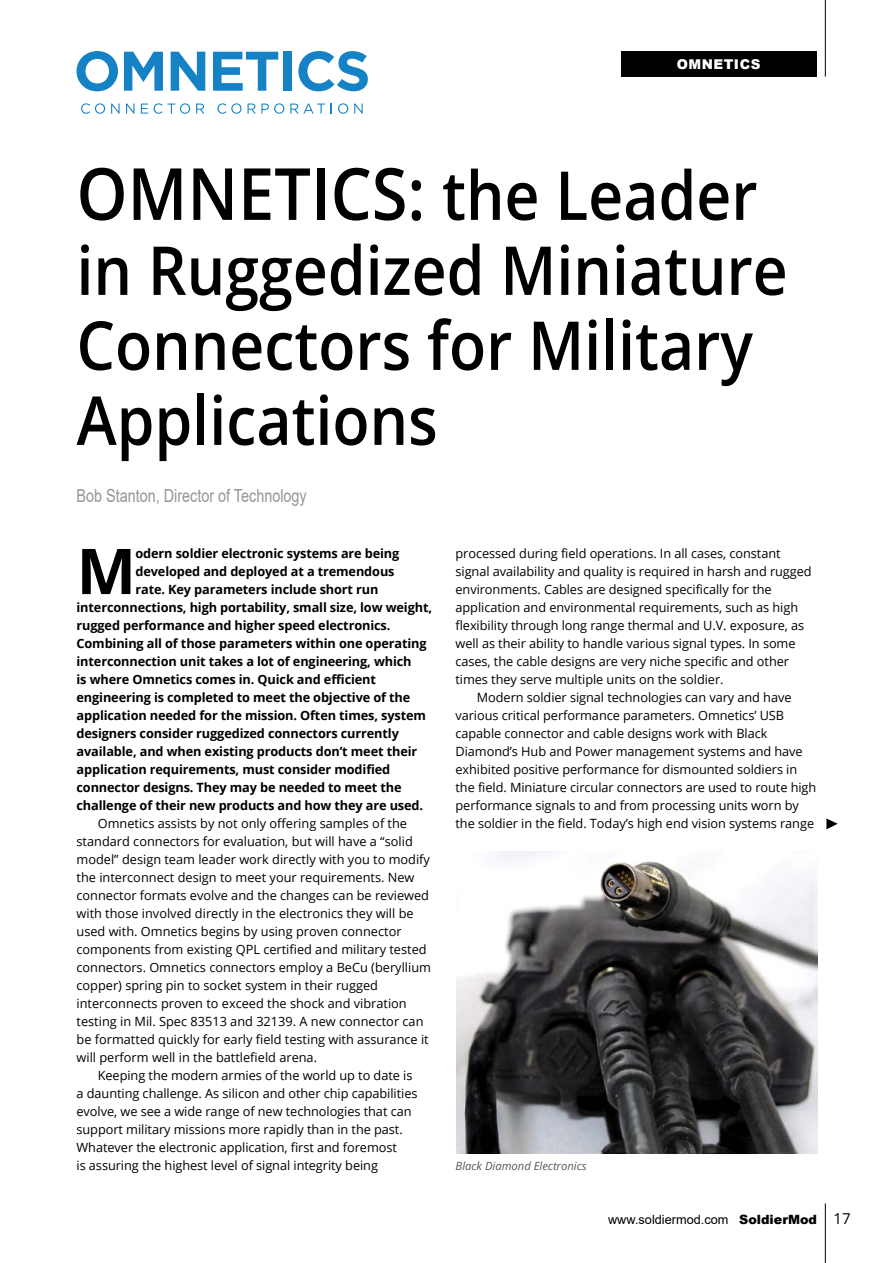
<style>
.page{position:relative;width:893px;height:1263px;background:#fff}
.page>*{position:absolute;margin:0;border:0;box-sizing:border-box;transform-origin:0 0}
.t1{font:600 72px "Open Sans";color:#000;scale:.9 1}
.t2{font:600 67.5px/75px "Open Sans";color:#000;scale:.9 1}
.t3{font:700 63.15px "Open Sans";color:#000}
.t4{font:18px "Arial";color:#939598;scale:.8 1}
.t5{font:900 13.5px "Arial";letter-spacing:.035em;color:#fff}
.t6{font:12.75px/18px "Open Sans";letter-spacing:-.005em;color:#000}
.t7{font:700 12.75px "Open Sans";letter-spacing:-.01em;color:#000}
.t8{font:12.75px "Arial";color:#000}
.t9{font:italic 11.25px "Open Sans";color:#58595b}
.s1{font-size:67.5px}
.s2{font-weight:900}
.s3{font-family:"Open Sans";font-size:15px}
</style>
<div class="page">
<hr style="left:825px;top:0;width:1px;height:77px;background:#000">
<hr style="left:825px;top:1203px;width:1px;height:60px;background:#000">
<svg style="left:77px;top:51px;width:41px;height:40px"></svg>
<svg style="left:124px;top:52px;width:39px;height:39px"></svg>
<svg style="left:171px;top:52px;width:34px;height:39px"></svg>
<svg style="left:213px;top:52px;width:65px;height:39px"></svg>
<div style="left:283px;top:52px;width:9px;height:39px;background:#1582c5"></div>
<svg style="left:298px;top:51px;width:70px;height:40px"></svg>
<svg style="left:81px;top:103px;width:24px;height:11px"></svg>
<svg style="left:111px;top:104px;width:9px;height:10px"></svg>
<svg style="left:126px;top:104px;width:8px;height:10px"></svg>
<svg style="left:141px;top:104px;width:7px;height:10px"></svg>
<svg style="left:154px;top:103px;width:36px;height:11px"></svg>
<svg style="left:196px;top:104px;width:8px;height:10px"></svg>
<svg style="left:217px;top:103px;width:25px;height:11px"></svg>
<svg style="left:248px;top:103px;width:36px;height:11px"></svg>
<svg style="left:290px;top:103px;width:35px;height:11px"></svg>
<svg style="left:338px;top:103px;width:10px;height:11px"></svg>
<svg style="left:354px;top:104px;width:9px;height:10px"></svg>
<div style="left:621px;top:51px;width:195px;height:26px;background:#000"></div>
<img style="left:456px;top:851px;width:361px;height:302px">
<svg style="left:826px;top:818px;width:12px;height:11px"></svg>
<p class="t5" style="left:677px;top:54px;width:85px">OMNETICS</p>
<h1 class="t1" style="left:77px;top:144px;width:758px">OMNETICS: <span class="s1">the Leader</span></h1>
<h2 class="t2" style="left:77px;top:231px;width:792px">in Ruggedized Miniature<br>Connectors for Military<br>Applications</h2>
<h3 class="t4" style="left:77px;top:483px;width:289px">Bob Stanton, Director of Technology</h3>
<h3 class="t3" style="left:77px;top:526px;width:61px">M</h3>
<p class="t7" style="left:135px;top:544px;width:265px">odern soldier electronic systems are being</p>
<p class="t7" style="left:135px;top:562px;width:261px">developed and deployed at a tremendous</p>
<p class="t7" style="left:135px;top:580px;width:244px">rate. Key parameters include short run</p>
<p class="t7" style="left:77px;top:598px;width:357px">interconnections, high portability, small size, low weight,</p>
<p class="t7" style="left:77px;top:616px;width:315px">rugged performance and higher speed electronics.</p>
<p class="t7" style="left:77px;top:634px;width:352px">Combining all of those parameters within one operating</p>
<p class="t7" style="left:77px;top:652px;width:337px">interconnection unit takes a lot of engineering, which</p>
<p class="t7" style="left:77px;top:670px;width:301px">is where Omnetics comes in. Quick and efficient</p>
<p class="t7" style="left:77px;top:688px;width:335px">engineering is completed to meet the objective of the</p>
<p class="t7" style="left:77px;top:706px;width:351px">application needed for the mission. Often times, system</p>
<p class="t7" style="left:77px;top:724px;width:324px">designers consider ruggedized connectors currently</p>
<p class="t7" style="left:77px;top:742px;width:342px">available, and when existing products don’t meet their</p>
<p class="t7" style="left:77px;top:760px;width:315px">application requirements, must consider modified</p>
<p class="t7" style="left:77px;top:778px;width:327px">connector designs. They may be needed to meet the</p>
<p class="t7" style="left:77px;top:796px;width:348px">challenge of their new products and how they are used.</p>
<p class="t6" style="left:77px;top:814px;width:356px;text-indent:21px">Omnetics assists by not only offering samples of the standard connectors for evaluation, but will have a “solid model” design team leader work directly with you to modify the interconnect design to meet your requirements. New connector formats evolve and the changes can be reviewed with those involved directly in the electronics they will be used with. Omnetics begins by using proven connector components from existing QPL certified and military tested connectors. Omnetics connectors employ a BeCu (beryllium copper) spring pin to socket system in their rugged interconnects proven to exceed the shock and vibration testing in Mil. Spec 83513 and 32139. A new connector can be formatted quickly for early field testing with assurance it will perform well in the battlefield arena.</p>
<p class="t6" style="left:77px;top:1066px;width:342px;text-indent:21px">Keeping the modern armies of the world up to date is a daunting challenge. As silicon and other chip capabilities evolve, we see a wide range of new technologies that can support military missions more rapidly than in the past.<br>Whatever the electronic application, first and foremost<br>is assuring the highest level of signal integrity being</p>
<p class="t6" style="left:455px;top:544px;width:327px">processed during field operations. In all cases, constant</p>
<p class="t6" style="left:455px;top:562px;width:358px">signal availability and quality is required in harsh and rugged</p>
<p class="t6" style="left:455px;top:580px;width:318px">environments. Cables are designed specifically for the</p>
<p class="t6" style="left:455px;top:598px;width:344px">application and environmental requirements, such as high</p>
<p class="t6" style="left:455px;top:616px;width:350px">flexibility through long range thermal and U.V. exposure, as</p>
<p class="t6" style="left:455px;top:634px;width:342px">well as their ability to handle various signal types. In some</p>
<p class="t6" style="left:455px;top:652px;width:335px">cases, the cable designs are very niche specific and other</p>
<p class="t6" style="left:455px;top:670px;width:270px">times they serve multiple units on the soldier.</p>
<p class="t6" style="left:477px;top:688px;width:316px">Modern soldier signal technologies can vary and have</p>
<p class="t6" style="left:455px;top:706px;width:330px">various critical performance parameters. Omnetics’ USB</p>
<p class="t6" style="left:455px;top:724px;width:313px">capable connector and cable designs work with Black</p>
<p class="t6" style="left:455px;top:742px;width:349px">Diamond’s Hub and Power management systems and have</p>
<p class="t6" style="left:455px;top:760px;width:343px">exhibited positive performance for dismounted soldiers in</p>
<p class="t6" style="left:455px;top:778px;width:362px">the field. Miniature circular connectors are used to route high</p>
<p class="t6" style="left:455px;top:796px;width:345px">performance signals to and from processing units worn by</p>
<p class="t6" style="left:455px;top:814px;width:360px">the soldier in the field. Today’s high end vision systems range</p>
<p class="t9" style="left:456px;top:1158px;width:133px">Black Diamond Electronics</p>
<p class="t8" style="left:608px;top:1211px;width:244px">www.soldiermod.com <span class="s2">SoldierMod</span> <span class="s3">17</span></p>
</div>
